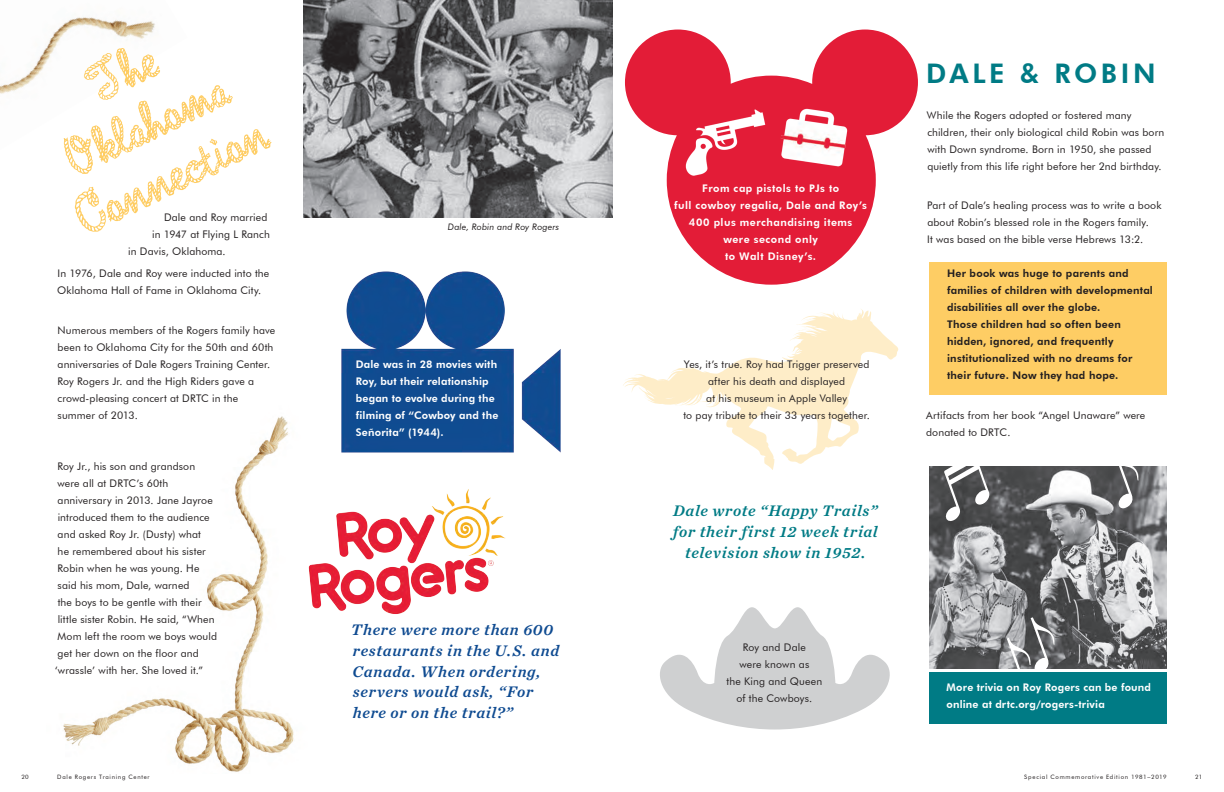
<style>
.page{position:relative;width:1224px;height:792px;background:#fff}
.page>*{position:absolute;margin:0;border:0;box-sizing:border-box;transform-origin:0 0}
.ok_connection{font:62px/57px "Rope MF";color:#fecd64;text-align:center}
.dale___robin{font:800 27px "Futura BT";letter-spacing:.13em;color:#007b85}
._600_restaurants{font:italic 16px/21px "Chronicle Text G2 Semi";letter-spacing:.04em;color:#0f4b91}
.happy_trails{font:italic 16px/21px "Chronicle Text G2 Semi";letter-spacing:.04em;color:#007b85;text-align:center}
.basic_body_text{font:10.5px/17px "Futura BT";letter-spacing:.015em;color:#231f20}
.angel_unaware{font:800 10.5px/17px "Futura BT";letter-spacing:.02em;color:#231f20}
.trigger{font:10.5px/17px "Futura BT";letter-spacing:.015em;color:#231f20;text-align:center}
._28_movies{font:800 10.5px/17px "Futura BT";letter-spacing:.015em;color:#fff}
.walt_disney{font:800 10.5px/17px "Futura BT";letter-spacing:.045em;color:#fff;text-align:center}
.more_trivia{font:800 10.5px/17px "Futura BT";letter-spacing:.015em;color:#fff}
.king_and_queen{font:10.5px/17px "Futura BT";letter-spacing:.015em;color:#231f20;text-align:center}
.photo_caption{font:italic 9px "Futura BT";letter-spacing:.015em;color:#231f20}
.t1{font:6px "Futura BT";letter-spacing:.12em;color:#231f20}
</style>
<div class="page">
<svg style="left:623px;top:309px;width:276px;height:161px"></svg>
<img style="left:63px;top:416px;width:246px;height:356px">
<img style="left:0;top:17px;width:155px;height:77px">
<div style="left:929px;top:262px;width:238px;height:132px;background:#fecd64"></div>
<img style="left:309px;top:489px;width:196px;height:125px">
<img style="left:303px;top:0;width:309px;height:218px">
<img style="left:341px;top:271px;width:220px;height:182px">
<svg style="left:660px;top:607px;width:230px;height:123px"></svg>
<img style="left:929px;top:467px;width:238px;height:201px">
<svg style="left:944px;top:466px;width:47px;height:56px"></svg>
<svg style="left:1007px;top:617px;width:48px;height:52px;background:#8e8f91"></svg>
<svg style="left:1115px;top:466px;width:24px;height:43px"></svg>
<div style="left:929px;top:672px;width:238px;height:52px;background:#007b85"></div>
<svg style="left:625px;top:30px;width:293px;height:255px;fill:#e31c37"></svg>
<img style="left:685px;top:103px;width:80px;height:79px">
<img style="left:780px;top:104px;width:67px;height:67px">
<h1 class="ok_connection" style="left:16px;top:91px;width:207px;rotate:-26deg">The<br>Oklahoma<br>Connection</h1>
<p class="basic_body_text" style="left:164px;top:208px;width:105px">Dale and Roy married</p>
<p class="basic_body_text" style="left:152px;top:225px;width:119px">in 1947 at Flying L Ranch</p>
<p class="basic_body_text" style="left:128px;top:242px;width:99px">in Davis, Oklahoma.</p>
<p class="basic_body_text" style="left:57px;top:265px;width:214px">In 1976, Dale and Roy were inducted into the<br>Oklahoma Hall of Fame in Oklahoma City.</p>
<p class="basic_body_text" style="left:58px;top:322px;width:219px">Numerous members of the Rogers family have been to Oklahoma City for the 50th and 60th anniversaries of Dale Rogers Training Center.<br>Roy Rogers Jr. and the High Riders gave a crowd-pleasing concert at DRTC in the summer of 2013.</p>
<p class="basic_body_text" style="left:55px;top:458px;width:164px">Roy Jr., his son and grandson were all at DRTC’s 60th anniversary in 2013. Jane Jayroe introduced them to the audience and asked Roy Jr. (Dusty) what<br>he remembered about his sister<br>Robin when he was young. He said his mom, Dale, warned<br>the boys to be gentle with their little sister Robin. He said, “When<br>Mom left the room we boys would get her down on the floor and ‘wrassle’ with her. She loved it.”</p>
<p class="photo_caption" style="left:448px;top:221px;width:113px">Dale, Robin and Roy Rogers</p>
<p class="_28_movies" style="left:356px;top:356px;width:144px">Dale was in 28 movies with<br>Roy, but their relationship began to evolve during the filming of “Cowboy and the<br>Señorita” (1944).</p>
<p class="_600_restaurants" style="left:351px;top:618px;width:210px">There were more than 600 restaurants in the U.S. and<br>Canada. When ordering, servers would ask, “For here or on the trail?”</p>
<p class="walt_disney" style="left:674px;top:180px;width:194px">From cap pistols to PJs to<br>full cowboy regalia, Dale and Roy’s<br>400 plus merchandising items<br>were second only<br>to Walt Disney’s.</p>
<p class="trigger" style="left:683px;top:356px;width:188px">Yes, it’s true. Roy had Trigger preserved after his death and displayed<br>at his museum in Apple Valley<br>to pay tribute to their 33 years together.</p>
<p class="happy_trails" style="left:673px;top:500px;width:206px">Dale wrote “Happy Trails” for their first 12 week trial television show in 1952.</p>
<p class="king_and_queen" style="left:727px;top:639px;width:97px">Roy and Dale<br>were known as<br>the King and Queen of the Cowboys.</p>
<h1 class="dale___robin" style="left:926px;top:57px;width:231px">DALE &amp; ROBIN</h1>
<p class="basic_body_text" style="left:927px;top:107px;width:239px">While the Rogers adopted or fostered many children, their only biological child Robin was born with Down syndrome. Born in 1950, she passed quietly from this life right before her 2nd birthday.</p>
<p class="basic_body_text" style="left:927px;top:197px;width:236px">Part of Dale’s healing process was to write a book about Robin’s blessed role in the Rogers family.<br>It was based on the bible verse Hebrews 13:2.</p>
<p class="angel_unaware" style="left:947px;top:265px;width:207px">Her book was huge to parents and families of children with developmental disabilities all over the globe.<br>Those children had so often been hidden, ignored, and frequently institutionalized with no dreams for their future. Now they had hope.</p>
<p class="basic_body_text" style="left:926px;top:407px;width:221px">Artifacts from her book “Angel Unaware” were donated to DRTC.</p>
<p class="more_trivia" style="left:947px;top:678px;width:206px">More trivia on Roy Rogers can be found online at drtc.org/rogers-trivia</p>
<p class="t1" style="left:22px;top:773px;width:9px">20</p>
<p class="t1" style="left:57px;top:773px;width:94px">Dale Rogers Training Center</p>
<p class="t1" style="left:1024px;top:773px;width:144px">Special Commemorative Edition 1981–2019</p>
<p class="t1" style="left:1195px;top:773px;width:9px">21</p>
</div>
